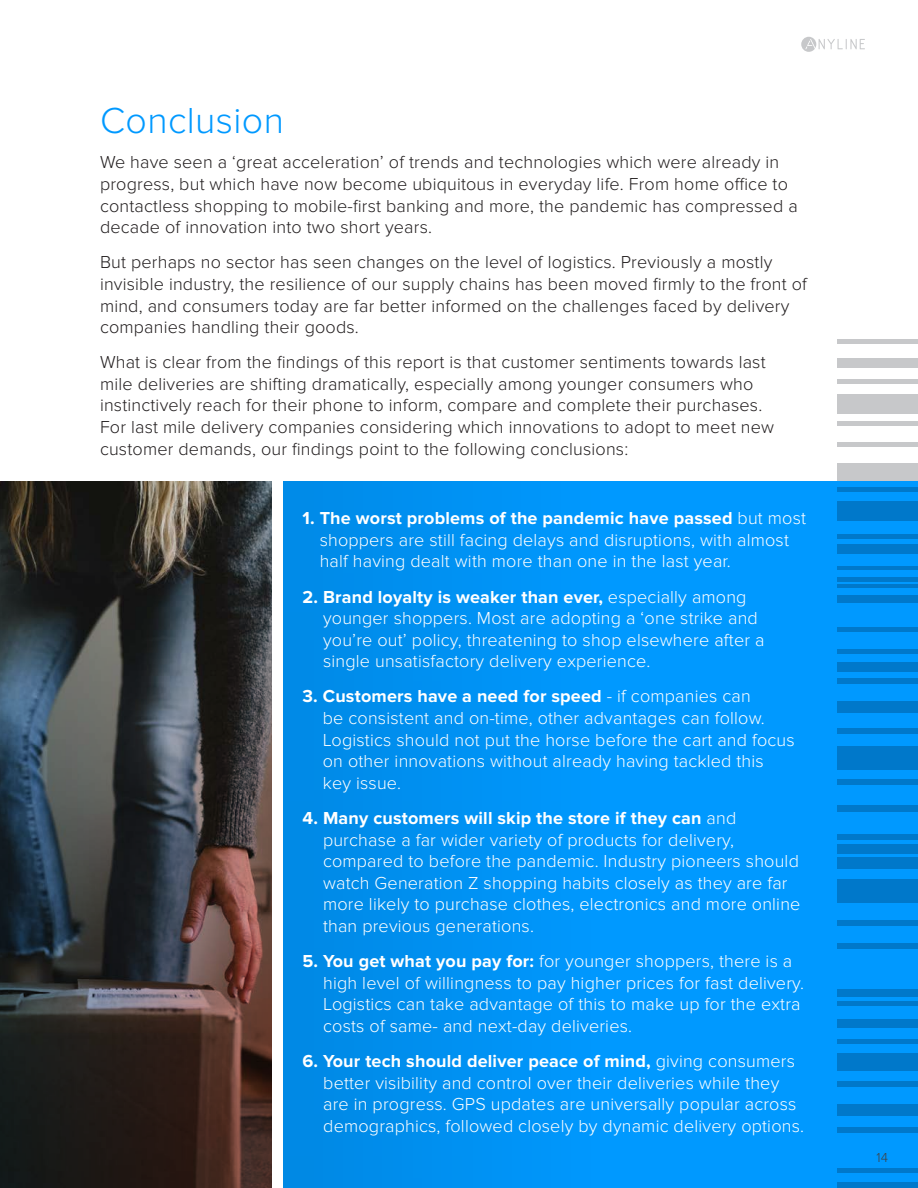
<style>
.page{position:relative;width:918px;height:1188px;background:#fff}
.page>*{position:absolute;margin:0;border:0;box-sizing:border-box;transform-origin:0 0}
.t1{font:300 37.5px "Proxima Nova";letter-spacing:.01em;color:#09f}
.t2{font:300 18px/21.6px "Proxima Nova";letter-spacing:.01em;color:#fff}
.t3{font:300 18px/21.6px "Proxima Nova";letter-spacing:.01em;color:#231f20}
.t4{font:300 13.5px "Proxima Nova";color:#414042}
.s1{font-weight:700}
</style>
<div class="page">
<div style="left:284px;top:482px;width:634px;height:706px;background:#09f"></div>
<div style="left:837px;top:339px;width:81px;height:5px;background:#c7c8ca"></div>
<div style="left:837px;top:421px;width:81px;height:5px;background:#c7c8ca"></div>
<div style="left:837px;top:595px;width:81px;height:8px;background:#0078ca"></div>
<div style="left:837px;top:534px;width:81px;height:5px;background:#0078ca"></div>
<div style="left:837px;top:358px;width:81px;height:9px;background:#c7c8ca"></div>
<div style="left:837px;top:379px;width:81px;height:5px;background:#c7c8ca"></div>
<div style="left:837px;top:394px;width:81px;height:19px;background:#c7c8ca"></div>
<div style="left:837px;top:442px;width:81px;height:5px;background:#c7c8ca"></div>
<div style="left:837px;top:463px;width:81px;height:18px;background:#c7c8ca"></div>
<hr style="left:837px;top:487px;width:81px;height:4px;background:#0078ca">
<div style="left:837px;top:501px;width:81px;height:19px;background:#0078ca"></div>
<div style="left:837px;top:545px;width:81px;height:9px;background:#0078ca"></div>
<hr style="left:837px;top:584px;width:81px;height:4px;background:#0078ca">
<hr style="left:837px;top:578px;width:81px;height:4px;background:#0078ca">
<hr style="left:837px;top:567px;width:81px;height:3px;background:#c7c8ca">
<div style="left:837px;top:678px;width:81px;height:6px;background:#0078ca"></div>
<div style="left:837px;top:1081px;width:81px;height:6px;background:#0078ca"></div>
<hr style="left:837px;top:1002px;width:81px;height:4px;background:#0078ca">
<div style="left:837px;top:779px;width:81px;height:6px;background:#0078ca"></div>
<div style="left:837px;top:1182px;width:81px;height:6px;background:#0078ca"></div>
<div style="left:837px;top:662px;width:81px;height:10px;background:#0078ca"></div>
<div style="left:837px;top:990px;width:81px;height:7px;background:#0078ca"></div>
<div style="left:837px;top:920px;width:81px;height:6px;background:#0078ca"></div>
<div style="left:837px;top:701px;width:81px;height:12px;background:#0078ca"></div>
<div style="left:837px;top:1104px;width:81px;height:12px;background:#0078ca"></div>
<div style="left:837px;top:1019px;width:81px;height:9px;background:#0078ca"></div>
<div style="left:837px;top:728px;width:81px;height:6px;background:#0078ca"></div>
<div style="left:837px;top:1128px;width:81px;height:5px;background:#0078ca"></div>
<hr style="left:837px;top:1040px;width:81px;height:4px;background:#0078ca">
<div style="left:837px;top:746px;width:81px;height:24px;background:#0078ca"></div>
<div style="left:837px;top:1168px;width:81px;height:5px;background:#0078ca"></div>
<div style="left:837px;top:1053px;width:81px;height:18px;background:#0078ca"></div>
<div style="left:837px;top:805px;width:81px;height:7px;background:#0078ca"></div>
<div style="left:837px;top:844px;width:81px;height:9px;background:#0078ca"></div>
<div style="left:837px;top:834px;width:81px;height:6px;background:#0078ca"></div>
<div style="left:837px;top:879px;width:81px;height:24px;background:#0078ca"></div>
<div style="left:837px;top:858px;width:81px;height:11px;background:#0078ca"></div>
<hr style="left:837px;top:649px;width:81px;height:4px;background:#0078ca">
<div style="left:837px;top:943px;width:81px;height:6px;background:#0078ca"></div>
<hr style="left:837px;top:627px;width:81px;height:4px;background:#0078ca">
<div style="left:284px;top:482px;width:324px;height:706px;background:#0090f1"></div>
<svg style="left:801px;top:37px;width:64px;height:15px"></svg>
<img style="left:0;top:482px;width:272px;height:706px">
<h1 class="t1" style="left:100px;top:99px;width:185px">Conclusion</h1>
<p class="t3" style="left:100px;top:152px;width:699px">We have seen a ‘great acceleration’ of trends and technologies which were already in progress, but which have now become ubiquitous in everyday life. From home office to contactless shopping to mobile-first banking and more, the pandemic has compressed a decade of innovation into two short years.</p>
<p class="t3" style="left:100px;top:252px;width:708px">But perhaps no sector has seen changes on the level of logistics. Previously a mostly invisible industry, the resilience of our supply chains has been moved firmly to the front of mind, and consumers today are far better informed on the challenges faced by delivery companies handling their goods.</p>
<p class="t3" style="left:100px;top:352px;width:676px">What is clear from the findings of this report is that customer sentiments towards last mile deliveries are shifting dramatically, especially among younger consumers who instinctively reach for their phone to inform, compare and complete their purchases.<br>For last mile delivery companies considering which innovations to adopt to meet new customer demands, our findings point to the following conclusions:</p>
<p class="t2" style="left:320px;top:508px;width:488px;text-indent:-17px"><span class="s1">1. The worst problems of the pandemic have passed</span> but most shoppers are still facing delays and disruptions, with almost half having dealt with more than one in the last year.</p>
<p class="t2" style="left:323px;top:586px;width:443px;text-indent:-21px"><span class="s1">2. Brand loyalty is weaker than ever,</span> especially among younger shoppers. Most are adopting a ‘one strike and you’re out’ policy, threatening to shop elsewhere after a single unsatisfactory delivery experience.</p>
<p class="t2" style="left:323px;top:686px;width:473px;text-indent:-20px"><span class="s1">3. Customers have a need for speed</span> - if companies can<br>be consistent and on-time, other advantages can follow.<br>Logistics should not put the horse before the cart and focus on other innovations without already having tackled this key issue.</p>
<p class="t2" style="left:323px;top:807px;width:479px;text-indent:-21px"><span class="s1">4. Many customers will skip the store if they can</span> and purchase a far wider variety of products for delivery, compared to before the pandemic. Industry pioneers should watch Generation Z shopping habits closely as they are far more likely to purchase clothes, electronics and more online than previous generations.</p>
<p class="t2" style="left:323px;top:950px;width:482px;text-indent:-21px"><span class="s1">5. You get what you pay for:</span> for younger shoppers, there is a high level of willingness to pay higher prices for fast delivery.<br>Logistics can take advantage of this to make up for the extra costs of same- and next-day deliveries.</p>
<p class="t2" style="left:323px;top:1050px;width:482px;text-indent:-21px"><span class="s1">6. Your tech should deliver peace of mind,</span> giving consumers better visibility and control over their deliveries while they are in progress. GPS updates are universally popular across demographics, followed closely by dynamic delivery options.</p>
<p class="t4" style="left:877px;top:1149px;width:13px">14</p>
</div>
